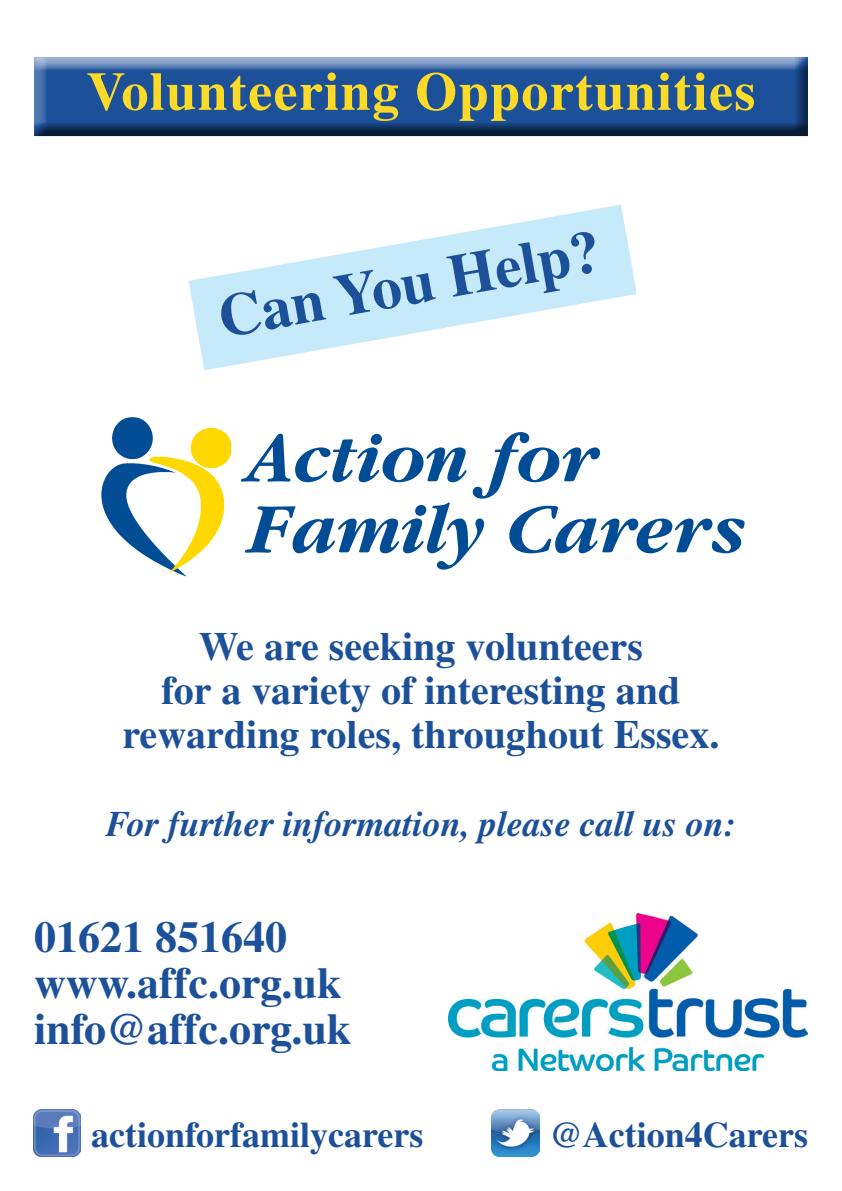
<style>
.page{position:relative;width:842px;height:1191px;background:#fff}
.page>*{position:absolute;margin:0;border:0;box-sizing:border-box;transform-origin:0 0}
.t1{font:italic 700 73.8px/71px "Garamond";color:#014d95}
.t2{font:700 60px "Times";color:#1c5099}
.t3{font:700 54px "Times";letter-spacing:.025em;color:#fcda27}
.t4{font:700 44px/46px "Times";color:#1c5099}
.t5{font:700 40px/44px "Times";color:#1c5099;text-align:center}
.t6{font:italic 700 36px "Times";color:#1c5099}
.t7{font:700 36px "Times";color:#1c5099}
</style>
<div class="page">
<img style="left:448px;top:913px;width:360px;height:157px">
<img style="left:101px;top:417px;width:44px;height:139px">
<img style="left:145px;top:421px;width:86px;height:156px">
<img style="left:34px;top:1109px;width:47px;height:48px">
<img style="left:492px;top:1109px;width:47px;height:47px">
<div style="left:33px;top:56px;width:776px;height:82px;background:#231f20;opacity:.75"></div>
<svg style="left:189px;top:205px;width:448px;height:165px;fill:#c6eafa"></svg>
<h3 class="t3" style="left:86px;top:59px;width:670px">Volunteering Opportunities</h3>
<h2 class="t2" style="left:212px;top:282px;width:388px;rotate:-10deg">Can You Help?</h2>
<h1 class="t1" style="left:244px;top:423px;width:502px">Action for<br>Family Carers</h1>
<p class="t5" style="left:123px;top:623px;width:598px">We are seeking volunteers<br>for a variety of interesting and rewarding roles, throughout Essex.</p>
<p class="t6" style="left:106px;top:802px;width:632px">For further information, please call us on:</p>
<p class="t4" style="left:34px;top:913px;width:319px">01621 851640 www.affc.org.uk info@affc.org.uk</p>
<p class="t7" style="left:91px;top:1113px;width:334px">actionforfamilycarers</p>
<p class="t7" style="left:549px;top:1112px;width:260px">@Action4Carers</p>
</div>
